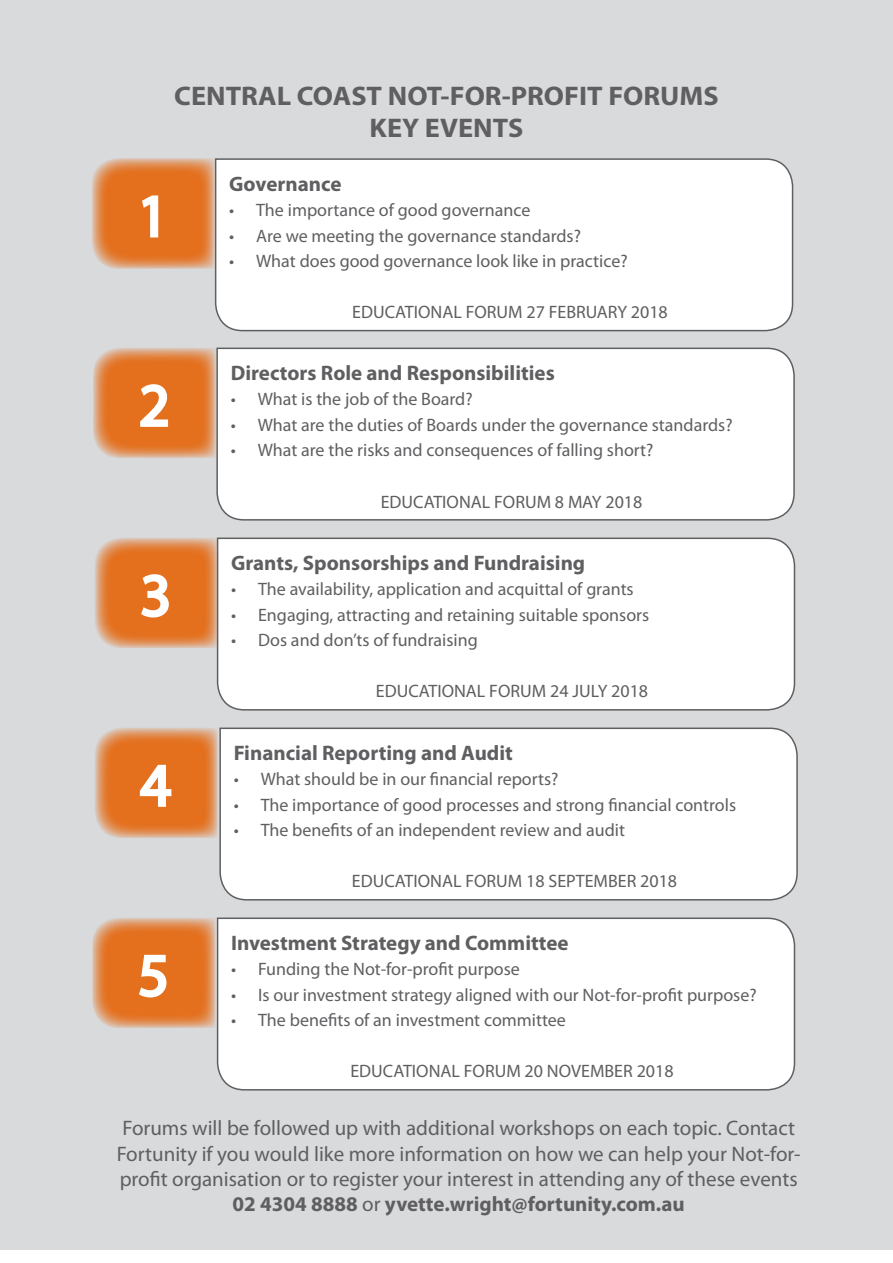
<style>
.page{position:relative;width:893px;height:1263px;background:#fff}
.page>*{position:absolute;margin:0;border:0;box-sizing:border-box;transform-origin:0 0}
.t1{font:60px "Myriad Pro";color:#fff}
.t2{font:700 27px "Myriad Pro";color:#5f5f62;scale:1.05 1}
.t3{font:21px/25.2px "Myriad Pro";color:#5f5f62;text-align:center}
.t4{font:700 21px "Myriad Pro";color:#5f5f62}
.t5{font:18px "Myriad Pro";color:#5f5f62}
.s1{font-weight:700}
</style>
<div class="page">
<div style="left:0;top:0;width:893px;height:1250px;background:#d9dadc"></div>
<svg style="left:95px;top:538px;width:121px;height:110px;background:#e38645"></svg>
<svg style="left:95px;top:728px;width:123px;height:110px;background:#e28747"></svg>
<svg style="left:92px;top:918px;width:124px;height:110px;background:#e28747"></svg>
<div style="left:214px;top:158px;width:580px;height:174px;background:#fff"></div>
<div style="left:216px;top:347px;width:579px;height:174px;background:#fff"></div>
<div style="left:219px;top:727px;width:579px;height:174px;background:#fff"></div>
<div style="left:216px;top:917px;width:580px;height:174px;background:#fff"></div>
<div style="left:216px;top:537px;width:580px;height:174px;background:#fff"></div>
<svg style="left:93px;top:348px;width:123px;height:110px;background:#e28746"></svg>
<svg style="left:92px;top:158px;width:123px;height:111px;background:#e28543"></svg>
<h1 class="t1" style="left:137px;top:179px;width:32px">1</h1>
<p class="t2" style="left:174px;top:79px;width:520px">CENTRAL COAST NOT-FOR-PROFIT FORUMS</p>
<p class="t2" style="left:370px;top:110px;width:148px">KEY EVENTS</p>
<p class="t4" style="left:229px;top:170px;width:114px">Governance</p>
<p class="t5" style="left:229px;top:199px;width:303px">• The importance of good governance</p>
<p class="t5" style="left:229px;top:225px;width:353px">• Are we meeting the governance standards?</p>
<p class="t5" style="left:229px;top:250px;width:400px">• What does good governance look like in practice?</p>
<p class="t5" style="left:352px;top:301px;width:317px">EDUCATIONAL FORUM 27 FEBRUARY 2018</p>
<h1 class="t1" style="left:139px;top:368px;width:32px">2</h1>
<p class="t4" style="left:231px;top:359px;width:326px">Directors Role and Responsibilities</p>
<p class="t5" style="left:231px;top:388px;width:244px">• What is the job of the Board?</p>
<p class="t5" style="left:231px;top:414px;width:504px">• What are the duties of Boards under the governance standards?</p>
<p class="t5" style="left:231px;top:439px;width:424px">• What are the risks and consequences of falling short?</p>
<p class="t5" style="left:381px;top:490px;width:263px">EDUCATIONAL FORUM 8 MAY 2018</p>
<h1 class="t1" style="left:140px;top:558px;width:32px">3</h1>
<h1 class="t1" style="left:140px;top:748px;width:32px">4</h1>
<h1 class="t1" style="left:138px;top:938px;width:32px">5</h1>
<p class="t4" style="left:231px;top:549px;width:356px">Grants, Sponsorships and Fundraising</p>
<p class="t5" style="left:231px;top:578px;width:404px">• The availability, application and acquittal of grants</p>
<p class="t5" style="left:231px;top:604px;width:420px">• Engaging, attracting and retaining suitable sponsors</p>
<p class="t5" style="left:231px;top:629px;width:248px">• Dos and don’ts of fundraising</p>
<p class="t5" style="left:376px;top:680px;width:274px">EDUCATIONAL FORUM 24 JULY 2018</p>
<p class="t4" style="left:234px;top:739px;width:281px">Financial Reporting and Audit</p>
<p class="t5" style="left:234px;top:768px;width:326px">• What should be in our financial reports?</p>
<p class="t5" style="left:234px;top:794px;width:504px">• The importance of good processes and strong financial controls</p>
<p class="t5" style="left:234px;top:819px;width:393px">• The benefits of an independent review and audit</p>
<p class="t5" style="left:352px;top:870px;width:327px">EDUCATIONAL FORUM 18 SEPTEMBER 2018</p>
<p class="t4" style="left:231px;top:929px;width:339px">Investment Strategy and Committee</p>
<p class="t5" style="left:231px;top:958px;width:290px">• Funding the Not-for-profit purpose</p>
<p class="t5" style="left:231px;top:984px;width:527px">• Is our investment strategy aligned with our Not-for-profit purpose?</p>
<p class="t5" style="left:231px;top:1009px;width:336px">• The benefits of an investment committee</p>
<p class="t5" style="left:350px;top:1060px;width:325px">EDUCATIONAL FORUM 20 NOVEMBER 2018</p>
<p class="t3" style="left:117px;top:1115px;width:686px">Forums will be followed up with additional workshops on each topic. Contact Fortunity if you would like more information on how we can help your Not-for&shy;profit organisation or to register your interest in attending any of these events <span class="s1">02 4304 8888</span> or <span class="s1">yvette.wright@fortunity.com.au</span></p>
</div>
